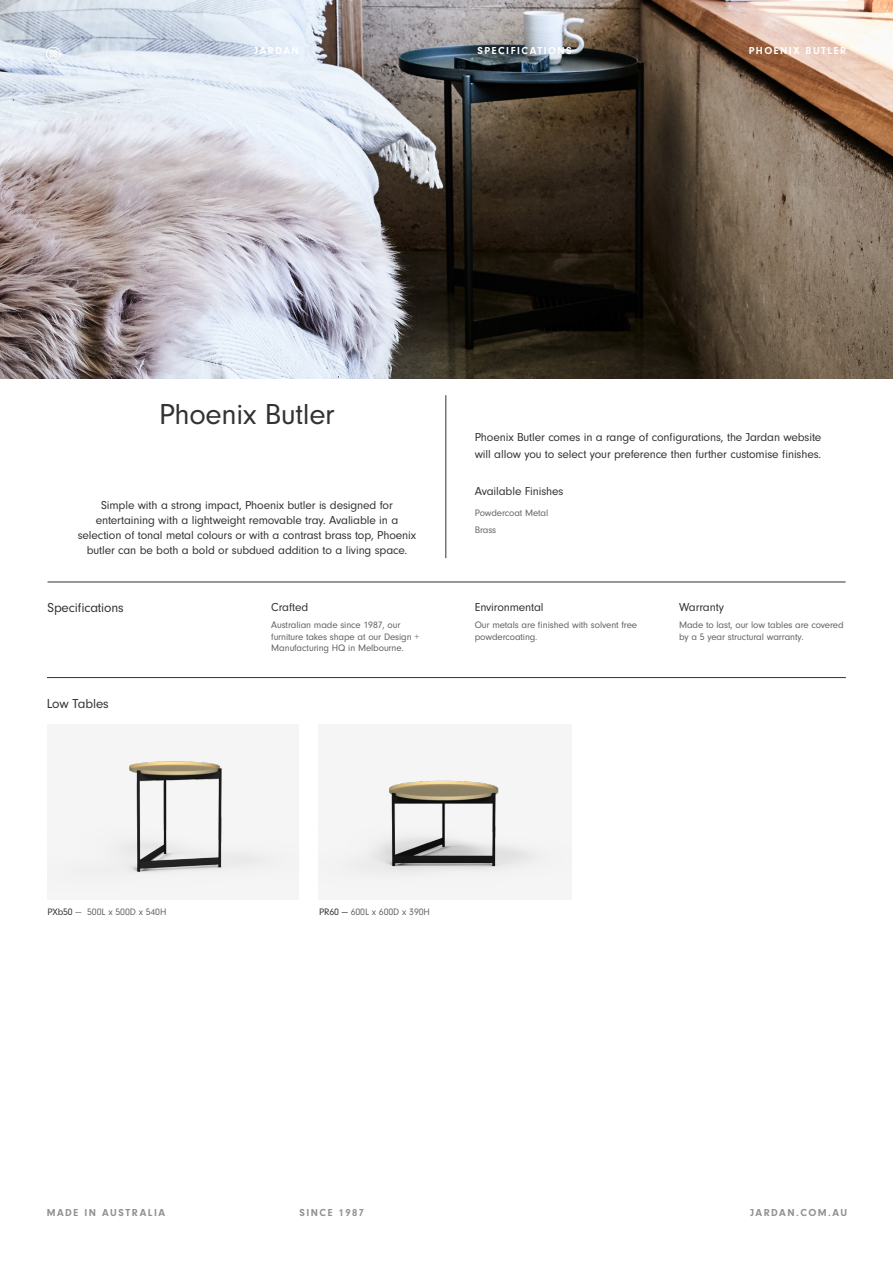
<style>
.page{position:relative;width:893px;height:1263px;background:#fff}
.page>*{position:absolute;margin:0;border:0;box-sizing:border-box;transform-origin:0 0}
.H2_-_32pt_Regular{font:30px "Neuzeit Gro";letter-spacing:-.01em;color:#333}
.H2_-_32pt_Regular-2{font:13.5px "Neuzeit Gro";letter-spacing:-.01em;color:#333}
.H2_-_32pt_Regular-3{font:12px/15px "Neuzeit Gro";letter-spacing:-.01em;color:#333;text-align:center}
.t1{font:700 10.5px "Neuzeit Gro";letter-spacing:.14em;color:#8f9194}
.t2{font:700 10.5px "Neuzeit Gro";letter-spacing:.14em;color:#fff}
.H2_-_32pt_Regular-4{font:9.75px/11.7px "Neuzeit Gro";letter-spacing:-.01em;color:#626262}
.H2_-_32pt_Regular-5{font:9.75px "Neuzeit Gro";letter-spacing:-.01em;color:#666}
.s1{color:#333}
</style>
<div class="page">
<img style="left:0;top:0;width:893px;height:378px">
<hr style="left:48px;top:582px;width:798px;height:1px;background:#333">
<hr style="left:446px;top:395px;width:1px;height:163px;background:#333">
<hr style="left:47px;top:677px;width:799px;height:1px;background:#333">
<img style="left:48px;top:761px;width:251px;height:131px">
<img style="left:319px;top:780px;width:253px;height:109px">
<svg style="left:46px;top:47px;width:15px;height:14px"></svg>
<p class="t2" style="left:254px;top:44px;width:46px">JARDAN</p>
<p class="t2" style="left:477px;top:44px;width:96px">SPECIFICATIONS</p>
<p class="t2" style="left:749px;top:44px;width:99px">PHOENIX BUTLER</p>
<p class="H2_-_32pt_Regular" style="left:159px;top:398px;width:177px">Phoenix Butler</p>
<p class="H2_-_32pt_Regular-3" style="left:78px;top:498px;width:340px">Simple with a strong impact, Phoenix butler is designed for entertaining with a lightweight removable tray. Avaliable in a selection of tonal metal colours or with a contrast brass top, Phoenix butler can be both a bold or subdued addition to a living space.</p>
<p class="H2_-_32pt_Regular-2" style="left:48px;top:601px;width:78px">Specifications</p>
<p class="H2_-_32pt_Regular-3" style="left:271px;top:600px;width:39px">Crafted</p>
<p class="H2_-_32pt_Regular-4" style="left:271px;top:619px;width:150px">Australian made since 1987, our furniture takes shape at our Design +<br>Manufacturing HQ in Melbourne.</p>
<p class="H2_-_32pt_Regular-2" style="left:47px;top:696px;width:63px">Low Tables</p>
<p class="H2_-_32pt_Regular-3" style="left:475px;top:429px;width:348px;line-height:17.4px;text-align:left">Phoenix Butler comes in a range of configurations, the Jardan website will allow you to select your preference then further customise finishes.</p>
<p class="H2_-_32pt_Regular-3" style="left:475px;top:484px;width:90px">Available Finishes</p>
<p class="H2_-_32pt_Regular-5" style="left:475px;top:508px;width:75px">Powdercoat Metal</p>
<p class="H2_-_32pt_Regular-5" style="left:475px;top:525px;width:23px">Brass</p>
<p class="H2_-_32pt_Regular-3" style="left:475px;top:600px;width:70px">Environmental</p>
<p class="H2_-_32pt_Regular-4" style="left:475px;top:619px;width:164px">Our metals are finished with solvent free powdercoating.</p>
<p class="H2_-_32pt_Regular-3" style="left:679px;top:600px;width:47px">Warranty</p>
<p class="H2_-_32pt_Regular-4" style="left:679px;top:619px;width:166px">Made to last, our low tables are covered by a 5 year structural warranty.</p>
<p class="H2_-_32pt_Regular-5" style="left:48px;top:906px;width:121px"><span class="s1">PXb50</span> — 500L x 500D x 540H</p>
<p class="H2_-_32pt_Regular-5" style="left:319px;top:906px;width:112px"><span class="s1">PR60 —</span> 600L x 600D x 390H</p>
<p class="t1" style="left:47px;top:1207px;width:120px">MADE IN AUSTRALIA</p>
<p class="t1" style="left:299px;top:1207px;width:66px">SINCE 1987</p>
<p class="t1" style="left:750px;top:1207px;width:98px">JARDAN.COM.AU</p>
</div>
